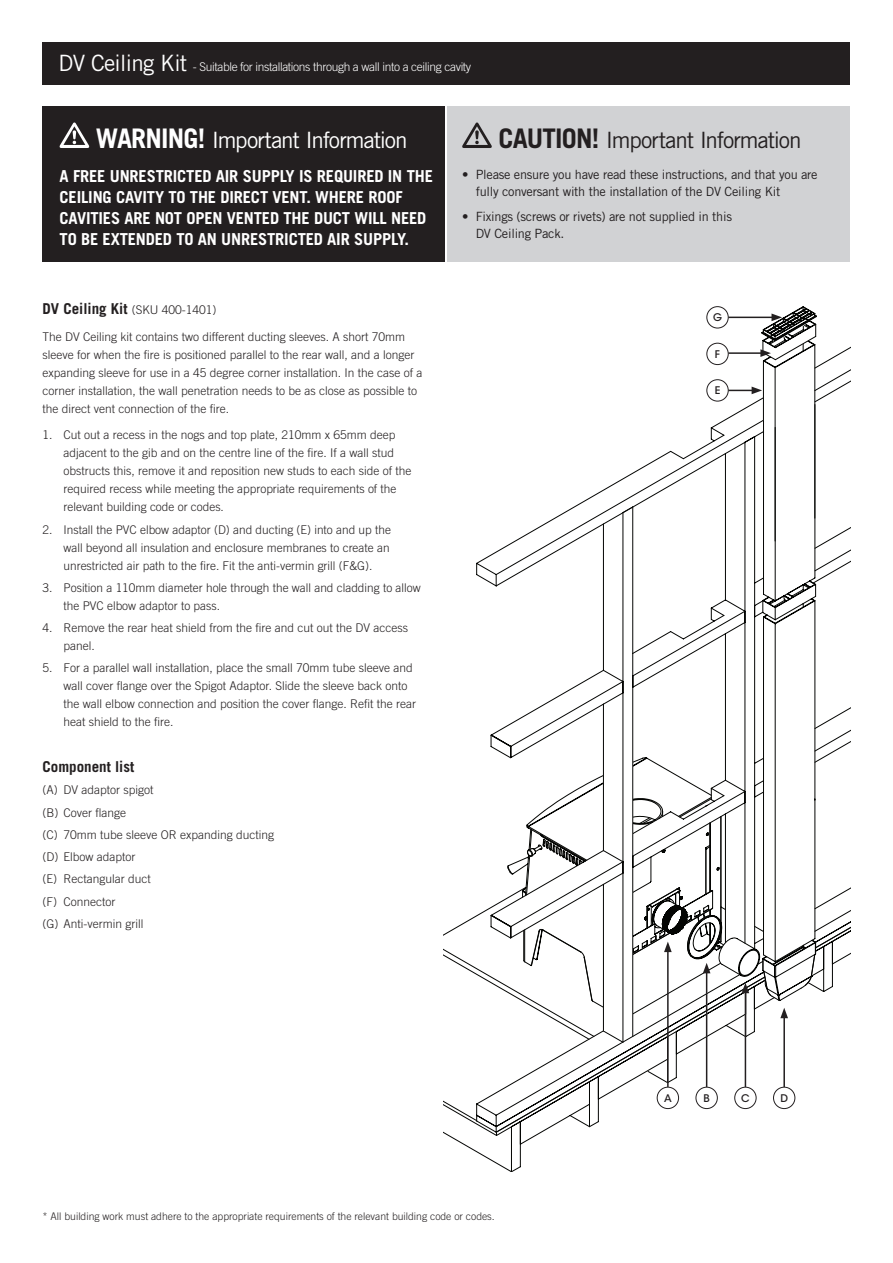
<style>
.page{position:relative;width:893px;height:1263px;background:#fff}
.page>*{position:absolute;margin:0;border:0;box-sizing:border-box;transform-origin:0 0}
.t1{font:22.5px "Trade Gothic";letter-spacing:-.05em;color:#fff}
.t2{font:22.5px "Trade Gothic";letter-spacing:-.05em;color:#231f20}
.t3{font:700 16.5px/21px "Trade Gothic";letter-spacing:-.01em;color:#fff}
.t4{font:700 15px "Trade Gothic";color:#231f20}
.t5{font:12.75px/17.2px "Trade Gothic";letter-spacing:-.02em;color:#231f20}
.t6{font:300 12px/18px "Trade Gothic";color:#231f20}
.t7{font:300 12px "Trade Gothic";letter-spacing:-.03em;color:#fff}
.t8{font:300 10.5px "Trade Gothic";color:#231f20}
.t9{font:10.5px "ITC Avant Garde MM 445 750";color:#231f20}
.s1{font-weight:400;font-size:22.5px}
.s2{font-weight:700;font-size:27px}
.s3{font-weight:700;font-size:15px}
</style>
<div class="page">
<svg style="left:444px;top:527px;width:406px;height:645px"></svg>
<svg style="left:490px;top:342px;width:326px;height:741px"></svg>
<div style="left:43px;top:43px;width:807px;height:42px;background:#231f20"></div>
<div style="left:448px;top:106px;width:402px;height:156px;background:#d1d2d4"></div>
<div style="left:43px;top:106px;width:402px;height:156px;background:#231f20"></div>
<svg style="left:60px;top:122px;width:29px;height:26px"></svg>
<svg style="left:462px;top:122px;width:30px;height:26px"></svg>
<div style="left:657px;top:1087px;width:22px;height:21px;background:#fff;border-radius:50%"></div>
<div style="left:657px;top:1087px;width:22px;height:22px;border:1px solid #231f20;border-radius:50%"></div>
<hr style="left:667px;top:950px;width:2px;height:137px;background:#231f20">
<div style="left:696px;top:1087px;width:21px;height:21px;background:#fff;border-radius:50%"></div>
<div style="left:696px;top:1087px;width:21px;height:22px;border:1px solid #231f20;border-radius:50%"></div>
<hr style="left:706px;top:971px;width:1px;height:116px;background:#231f20">
<div style="left:735px;top:1087px;width:21px;height:21px;background:#fff;border-radius:50%"></div>
<div style="left:734px;top:1087px;width:22px;height:22px;border:1px solid #231f20;border-radius:50%"></div>
<hr style="left:745px;top:991px;width:1px;height:96px;background:#231f20">
<svg style="left:507px;top:834px;width:253px;height:175px"></svg>
<div style="left:773px;top:1087px;width:22px;height:21px;background:#fff;border-radius:50%"></div>
<div style="left:773px;top:1087px;width:22px;height:22px;border:1px solid #231f20;border-radius:50%"></div>
<hr style="left:783px;top:1016px;width:2px;height:71px;background:#231f20">
<svg style="left:780px;top:1008px;width:8px;height:10px"></svg>
<div style="left:707px;top:380px;width:21px;height:21px;background:#fff;border-radius:50%"></div>
<div style="left:707px;top:379px;width:21px;height:22px;border:1px solid #231f20;border-radius:50%"></div>
<div style="left:707px;top:343px;width:21px;height:22px;background:#fff;border-radius:50%"></div>
<div style="left:707px;top:343px;width:21px;height:22px;border:1px solid #231f20;border-radius:50%"></div>
<div style="left:707px;top:306px;width:21px;height:22px;border:1px solid #231f20;border-radius:50%"></div>
<hr style="left:728px;top:317px;width:46px;height:1px;background:#231f20">
<hr style="left:728px;top:352px;width:35px;height:2px;background:#231f20">
<svg style="left:755px;top:306px;width:62px;height:54px"></svg>
<svg style="left:728px;top:387px;width:34px;height:7px"></svg>
<p class="t7" style="left:59px;top:59px;width:414px"><span class="s1">DV Ceiling Kit</span> - Suitable for installations through a wall into a ceiling cavity</p>
<h1 class="t1" style="left:96px;top:126px;width:313px"><span class="s2">WARNING!</span> Important Information</h1>
<h1 class="t2" style="left:498px;top:126px;width:305px"><span class="s2">CAUTION!</span> Important Information</h1>
<h2 class="t3" style="left:60px;top:165px;width:375px">A FREE UNRESTRICTED AIR SUPPLY IS REQUIRED IN THE CEILING CAVITY TO THE DIRECT VENT. WHERE ROOF CAVITIES ARE NOT OPEN VENTED THE DUCT WILL NEED TO BE EXTENDED TO AN UNRESTRICTED AIR SUPPLY.</h2>
<p class="t6" style="left:43px;top:301px;width:175px"><span class="s3">DV Ceiling Kit</span> (SKU 400-1401)</p>
<p class="t6" style="left:43px;top:327px;width:382px">The DV Ceiling kit contains two different ducting sleeves. A short 70mm sleeve for when the fire is positioned parallel to the rear wall, and a longer expanding sleeve for use in a 45 degree corner installation. In the case of a corner installation, the wall penetration needs to be as close as possible to the direct vent connection of the fire.</p>
<p class="t6" style="left:64px;top:426px;width:350px;text-indent:-21px">1. Cut out a recess in the nogs and top plate, 210mm x 65mm deep adjacent to the gib and on the centre line of the fire. If a wall stud obstructs this, remove it and reposition new studs to each side of the required recess while meeting the appropriate requirements of the relevant building code or codes.</p>
<p class="t6" style="left:64px;top:520px;width:329px;text-align:justify;text-indent:-21px">2. Install the PVC elbow adaptor (D) and ducting (E) into and up the wall beyond all insulation and enclosure membranes to create an unrestricted air path to the fire. Fit the anti-vermin grill (F&amp;G).</p>
<p class="t6" style="left:64px;top:578px;width:359px;text-indent:-21px">3. Position a 110mm diameter hole through the wall and cladding to allow the PVC elbow adaptor to pass.</p>
<p class="t6" style="left:64px;top:619px;width:346px;text-indent:-21px">4. Remove the rear heat shield from the fire and cut out the DV access panel.</p>
<p class="t6" style="left:64px;top:659px;width:354px;text-indent:-21px">5. For a parallel wall installation, place the small 70mm tube sleeve and wall cover flange over the Spigot Adaptor. Slide the sleeve back onto the wall elbow connection and position the cover flange. Refit the rear heat shield to the fire.</p>
<p class="t4" style="left:43px;top:757px;width:93px">Component list</p>
<p class="t6" style="left:43px;top:779px;width:233px;line-height:22.2px">(A) DV adaptor spigot<br>(B) Cover flange<br>(C) 70mm tube sleeve OR expanding ducting (D) Elbow adaptor<br>(E) Rectangular duct<br>(F) Connector<br>(G) Anti-vermin grill</p>
<p class="t5" style="left:476px;top:165px;width:343px;text-indent:-14px">• Please ensure you have read these instructions, and that you are fully conversant with the installation of the DV Ceiling Kit</p>
<p class="t5" style="left:476px;top:207px;width:258px;text-indent:-14px">• Fixings (screws or rivets) are not supplied in this<br>DV Ceiling Pack.</p>
<p class="t9" style="left:713px;top:311px;width:10px">G</p>
<p class="t9" style="left:715px;top:348px;width:7px">F</p>
<p class="t9" style="left:715px;top:384px;width:7px">E</p>
<p class="t9" style="left:664px;top:1092px;width:9px">A</p>
<p class="t9" style="left:703px;top:1092px;width:8px">B</p>
<p class="t9" style="left:741px;top:1092px;width:10px">C</p>
<p class="t9" style="left:780px;top:1092px;width:9px">D</p>
<p class="t8" style="left:43px;top:1210px;width:454px">* All building work must adhere to the appropriate requirements of the relevant building code or codes.</p>
</div>
